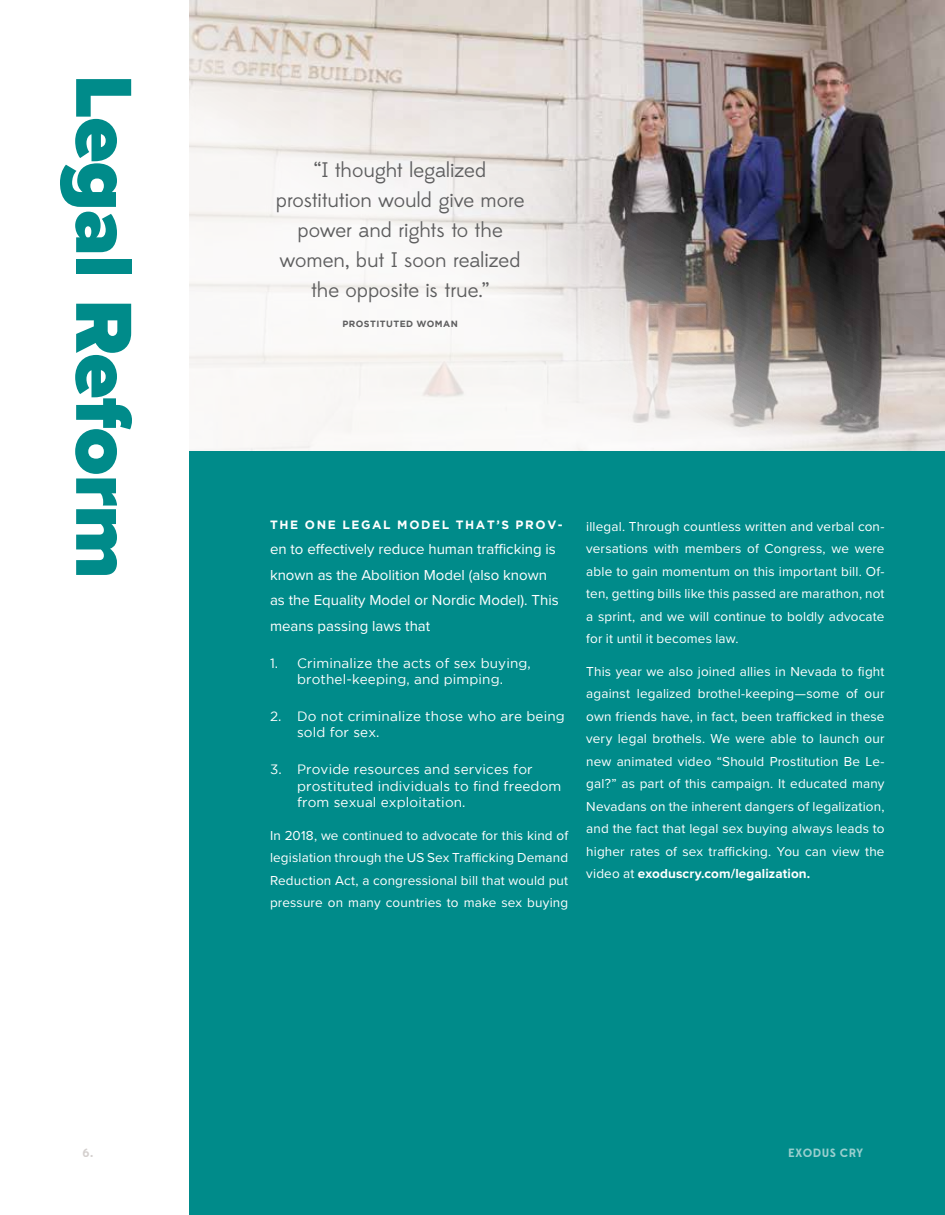
<style>
.page{position:relative;width:945px;height:1215px;background:#fff}
.page>*{position:absolute;margin:0;border:0;box-sizing:border-box;transform-origin:0 0}
.t1{font:900 82.5px "Proxima Nova";letter-spacing:-.015em;color:#008b8a}
.t2{font:21px/30px "Edmondsans";letter-spacing:-.01em;color:#5e5e5f;text-align:center}
.t3{font:15px/25.5px "Proxima Nova";color:#fff}
.t4{font:13.5px/22.5px "Proxima Nova";letter-spacing:.01em;color:#fff;text-align:justify}
.t5{font:13.5px/16.5px "Gotham";letter-spacing:.01em;color:#fff}
.t6{font:700 12px "Gotham";letter-spacing:.135em;color:#fff}
.t7{font:700 12px "Edmondsans";letter-spacing:.025em;color:#c7c1bf}
.t8{font:700 9px "Gotham";letter-spacing:.05em;color:#5e5e5f}
.s1{font-weight:700}
</style>
<div class="page">
<div style="left:189px;top:156px;width:756px;height:1058px;background:#008b8a"></div>
<img style="left:189px;top:0;width:756px;height:451px">
<h1 class="t1" style="left:165px;top:75px;width:506px;rotate:90deg">Legal Reform</h1>
<h2 class="t2" style="left:276px;top:156px;width:250px">“I thought legalized prostitution would give more power and rights to the women, but I soon realized the opposite is true.”</h2>
<p class="t8" style="left:342px;top:319px;width:117px">PROSTITUTED WOMAN</p>
<p class="t6" style="left:270px;top:518px;width:294px">THE ONE LEGAL MODEL THAT’S PROV-</p>
<p class="t3" style="left:270px;top:536px;width:290px">en to effectively reduce human trafficking is known as the Abolition Model (also known as the Equality Model or Nordic Model). This means passing laws that</p>
<p class="t5" style="left:270px;top:654px;width:262px;text-align:center">1. Criminalize the acts of sex buying, brothel-keeping, and pimping.</p>
<p class="t5" style="left:297px;top:708px;width:269px;text-indent:-27px">2. Do not criminalize those who are being sold for sex.</p>
<p class="t5" style="left:297px;top:761px;width:266px;text-indent:-27px">3. Provide resources and services for prostituted individuals to find freedom from sexual exploitation.</p>
<p class="t4" style="left:270px;top:823px;width:300px">In 2018, we continued to advocate for this kind of legislation through the US Sex Trafficking Demand Reduction Act, a congressional bill that would put pressure on many countries to make sex buying</p>
<p class="t4" style="left:586px;top:514px;width:300px">illegal. Through countless written and verbal con&shy;versations with members of Congress, we were able to gain momentum on this important bill. Of&shy;ten, getting bills like this passed are marathon, not a sprint, and we will continue to boldly advocate for it until it becomes law.</p>
<p class="t4" style="left:586px;top:659px;width:300px">This year we also joined allies in Nevada to fight against legalized brothel-keeping—some of our own friends have, in fact, been trafficked in these very legal brothels. We were able to launch our new animated video “Should Prostitution Be Le&shy;gal?” as part of this campaign. It educated many Nevadans on the inherent dangers of legalization, and the fact that legal sex buying always leads to higher rates of sex trafficking. You can view the video at <span class="s1">exoduscry.com/legalization.</span></p>
<p class="t7" style="left:82px;top:1145px;width:12px">6.</p>
<p class="t7" style="left:788px;top:1145px;width:77px">EXODUS CRY</p>
</div>
